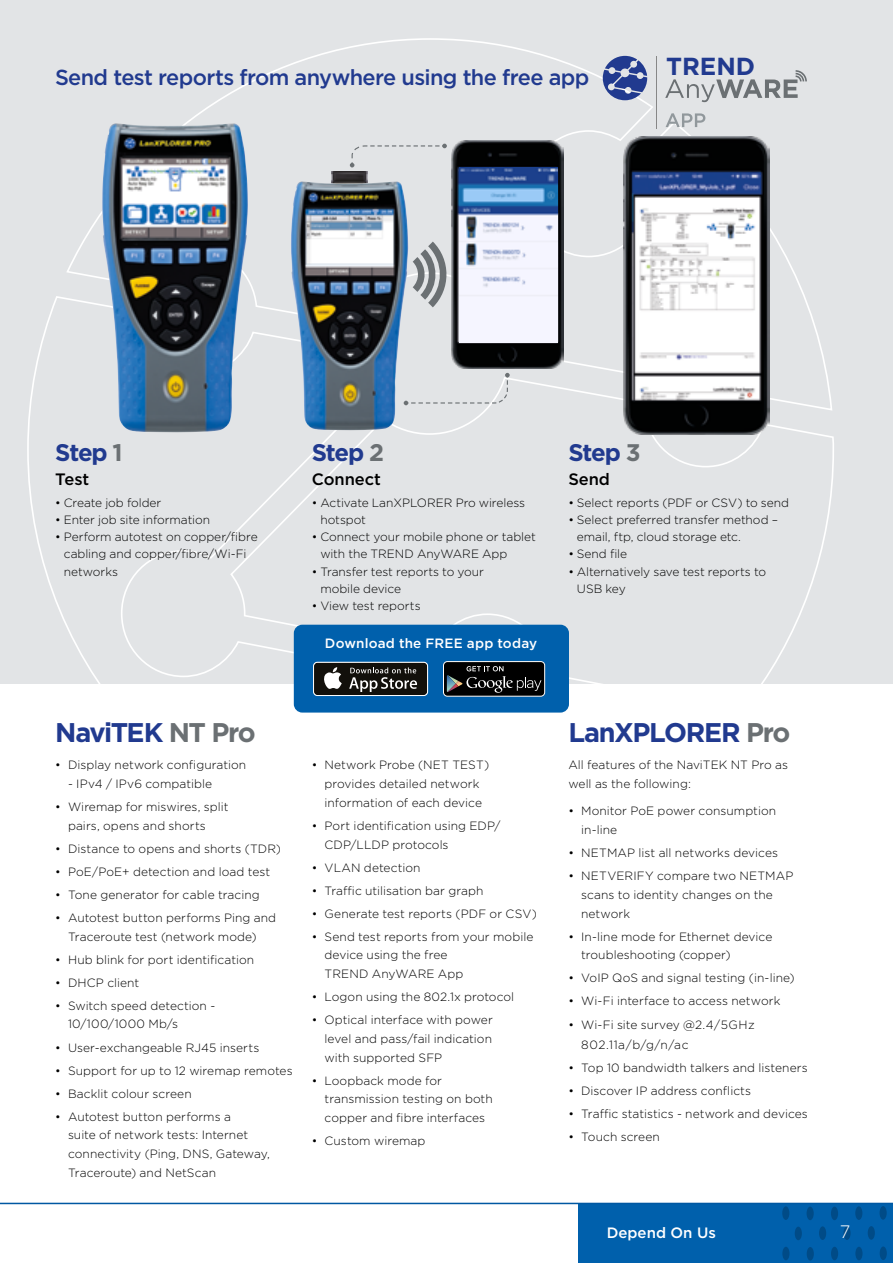
<style>
.page{position:relative;width:893px;height:1263px;background:#fff}
.page>*{position:absolute;margin:0;border:0;box-sizing:border-box;transform-origin:0 0}
.t1{font:700 27px "Gotham";letter-spacing:-.055em;color:#213a8f}
.t2{font:700 24.6px "Gotham";color:#213a8f}
.t3{font:700 24px "Gotham";letter-spacing:-.055em;color:#213a8f}
.t4{font:500 21.75px "Gotham";letter-spacing:-.03em;color:#213a8f}
.t5{font:300 18px "Gotham";color:#fff}
.t6{font:500 16.5px "Gotham";letter-spacing:-.005em;color:#000}
.t7{font:500 15px "Gotham";color:#fff}
.t8{font:500 13.5px "Gotham";letter-spacing:.015em;color:#fff}
.t9{font:300 12px/18.8px "Gotham";color:#000}
.s1{color:#6b7073}
</style>
<div class="page">
<div style="left:0;top:0;width:893px;height:683px;background:#e2e4e6"></div>
<svg style="left:26px;top:38px;width:809px;height:675px"></svg>
<svg style="left:603px;top:56px;width:44px;height:44px"></svg>
<hr style="left:656px;top:56px;width:1px;height:73px;background:#878787">
<svg style="left:665px;top:70px;width:142px;height:32px"></svg>
<svg style="left:666px;top:113px;width:39px;height:14px"></svg>
<div style="left:578px;top:1203px;width:315px;height:60px;background:#0060ac"></div>
<div style="left:782px;top:1247px;width:7px;height:13px;background:#004b87;border-radius:50%"></div>
<div style="left:782px;top:1206px;width:7px;height:14px;background:#004b87;border-radius:50%"></div>
<div style="left:795px;top:1226px;width:7px;height:14px;background:#004b87;border-radius:50%"></div>
<div style="left:807px;top:1247px;width:7px;height:13px;background:#004b87;border-radius:50%"></div>
<div style="left:819px;top:1226px;width:7px;height:14px;background:#004b87;border-radius:50%"></div>
<div style="left:831px;top:1247px;width:7px;height:13px;background:#004b87;border-radius:50%"></div>
<div style="left:843px;top:1226px;width:8px;height:14px;background:#004b87;border-radius:50%"></div>
<div style="left:855px;top:1247px;width:7px;height:13px;background:#004b87;border-radius:50%"></div>
<div style="left:807px;top:1206px;width:7px;height:14px;background:#004b87;border-radius:50%"></div>
<div style="left:831px;top:1206px;width:7px;height:14px;background:#004b87;border-radius:50%"></div>
<div style="left:855px;top:1206px;width:7px;height:14px;background:#004b87;border-radius:50%"></div>
<div style="left:868px;top:1226px;width:7px;height:14px;background:#004b87;border-radius:50%"></div>
<div style="left:880px;top:1246px;width:7px;height:14px;background:#004b87;border-radius:50%"></div>
<div style="left:879px;top:1206px;width:8px;height:14px;background:#004b87;border-radius:50%"></div>
<hr style="left:0;top:1203px;width:893px;height:1px;background:#0058a2">
<div style="left:294px;top:625px;width:275px;height:87px;background:#0060ac;border-radius:9px"></div>
<svg style="left:313px;top:662px;width:115px;height:34px;background:#3f3d3a"></svg>
<div style="left:313px;top:662px;width:115px;height:34px;border:1px solid #fff;border-radius:4px"></div>
<svg style="left:443px;top:661px;width:102px;height:35px;background:#1f2020"></svg>
<div style="left:443px;top:661px;width:102px;height:35px;border:1px solid #fff;border-radius:4px"></div>
<img style="left:102px;top:123px;width:146px;height:309px">
<img style="left:624px;top:136px;width:146px;height:299px">
<svg style="left:413px;top:242px;width:38px;height:65px"></svg>
<svg style="left:408px;top:373px;width:102px;height:32px"></svg>
<svg style="left:350px;top:144px;width:97px;height:23px"></svg>
<img style="left:452px;top:140px;width:112px;height:229px">
<img style="left:332px;top:171px;width:36px;height:10px">
<img style="left:291px;top:181px;width:117px;height:249px">
<img style="left:459px;top:168px;width:98px;height:174px">
<h3 class="t4" style="left:55px;top:64px;width:536px">Send test reports from anywhere using the free app</h3>
<h2 class="t2" style="left:666px;top:50px;width:91px">TREND</h2>
<h3 class="t3" style="left:55px;top:437px;width:69px">Step <span class="s1">1</span></h3>
<h3 class="t6" style="left:55px;top:468px;width:36px">Test</h3>
<p class="t9" style="left:55px;top:493px;width:108px">• Create job folder</p>
<p class="t9" style="left:55px;top:510px;width:156px">• Enter job site information</p>
<p class="t9" style="left:64px;top:528px;width:195px;line-height:17.2px;text-indent:-9px">• Perform autotest on copper/fibre cabling and copper/fibre/Wi-Fi networks</p>
<h3 class="t3" style="left:312px;top:437px;width:74px">Step <span class="s1">2</span></h3>
<h3 class="t6" style="left:312px;top:468px;width:71px">Connect</h3>
<p class="t9" style="left:320px;top:493px;width:206px;line-height:17.2px;text-indent:-9px">• Activate LanXPLORER Pro wireless hotspot</p>
<p class="t9" style="left:320px;top:528px;width:217px;line-height:17.2px;text-indent:-9px">• Connect your mobile phone or tablet with the TREND AnyWARE App</p>
<p class="t9" style="left:320px;top:562px;width:165px;line-height:17.2px;text-indent:-9px">• Transfer test reports to your mobile device</p>
<p class="t9" style="left:312px;top:596px;width:110px">• View test reports</p>
<p class="t8" style="left:325px;top:635px;width:214px">Download the FREE app today</p>
<h1 class="t1" style="left:55px;top:715px;width:202px">NaviTEK <span class="s1">NT Pro</span></h1>
<p class="t9" style="left:55px;top:755px;width:193px">• Display network configuration</p>
<p class="t9" style="left:68px;top:774px;width:146px">- IPv4 / IPv6 compatible</p>
<p class="t9" style="left:68px;top:797px;width:162px;text-indent:-13px">• Wiremap for miswires, split pairs, opens and shorts</p>
<p class="t9" style="left:55px;top:839px;width:227px">• Distance to opens and shorts (TDR)</p>
<p class="t9" style="left:55px;top:862px;width:217px">• PoE/PoE+ detection and load test</p>
<p class="t9" style="left:55px;top:885px;width:206px">• Tone generator for cable tracing</p>
<p class="t9" style="left:55px;top:908px;width:222px;text-align:center">• Autotest button performs Ping and<br>Traceroute test (network mode)</p>
<p class="t9" style="left:55px;top:950px;width:200px">• Hub blink for port identification</p>
<p class="t9" style="left:55px;top:973px;width:86px">• DHCP client</p>
<p class="t9" style="left:68px;top:996px;width:149px;text-indent:-13px">• Switch speed detection -<br>10/100/1000 Mb/s</p>
<p class="t9" style="left:55px;top:1037px;width:206px">• User-exchangeable RJ45 inserts</p>
<p class="t9" style="left:55px;top:1060px;width:239px">• Support for up to 12 wiremap remotes</p>
<p class="t9" style="left:55px;top:1083px;width:138px">• Backlit colour screen</p>
<p class="t9" style="left:68px;top:1106px;width:203px;text-indent:-13px">• Autotest button performs a<br>suite of network tests: Internet connectivity (Ping, DNS, Gateway,<br>Traceroute) and NetScan</p>
<p class="t9" style="left:312px;top:755px;width:179px;text-align:center">• Network Probe (NET TEST) provides detailed network information of each device</p>
<p class="t9" style="left:325px;top:816px;width:177px;text-indent:-13px">• Port identification using EDP/<br>CDP/LLDP protocols</p>
<p class="t9" style="left:312px;top:858px;width:110px">• VLAN detection</p>
<p class="t9" style="left:312px;top:881px;width:173px">• Traffic utilisation bar graph</p>
<p class="t9" style="left:312px;top:904px;width:227px">• Generate test reports (PDF or CSV)</p>
<p class="t9" style="left:325px;top:927px;width:210px;text-indent:-13px">• Send test reports from your mobile device using the free<br>TREND AnyWARE App</p>
<p class="t9" style="left:312px;top:987px;width:204px">• Logon using the 802.1x protocol</p>
<p class="t9" style="left:325px;top:1010px;width:170px;text-align:justify;text-indent:-13px">• Optical interface with power level and pass/fail indication with supported SFP</p>
<p class="t9" style="left:325px;top:1071px;width:170px;text-indent:-13px">• Loopback mode for transmission testing on both copper and fibre interfaces</p>
<p class="t9" style="left:312px;top:1131px;width:115px">• Custom wiremap</p>
<h3 class="t3" style="left:568px;top:437px;width:74px">Step <span class="s1">3</span></h3>
<h3 class="t6" style="left:568px;top:468px;width:43px">Send</h3>
<p class="t9" style="left:568px;top:493px;width:222px">• Select reports (PDF or CSV) to send</p>
<p class="t9" style="left:577px;top:511px;width:203px;line-height:17.2px;text-indent:-9px">• Select preferred transfer method – email, ftp, cloud storage etc.</p>
<p class="t9" style="left:568px;top:544px;width:60px">• Send file</p>
<p class="t9" style="left:577px;top:562px;width:191px;line-height:17.2px;text-indent:-9px">• Alternatively save test reports to<br>USB key</p>
<h1 class="t1" style="left:568px;top:715px;width:224px">LanXPLORER <span class="s1">Pro</span></h1>
<p class="t9" style="left:568px;top:755px;width:221px">All features of the NaviTEK NT Pro as well as the following:</p>
<p class="t9" style="left:581px;top:801px;width:196px;text-indent:-13px">• Monitor PoE power consumption in-line</p>
<p class="t9" style="left:568px;top:843px;width:211px">• NETMAP list all networks devices</p>
<p class="t9" style="left:581px;top:866px;width:214px;text-indent:-13px">• NETVERIFY compare two NETMAP scans to identity changes on the network</p>
<p class="t9" style="left:581px;top:927px;width:193px;text-indent:-13px">• In-line mode for Ethernet device troubleshooting (copper)</p>
<p class="t9" style="left:568px;top:968px;width:228px">• VoIP QoS and signal testing (in-line)</p>
<p class="t9" style="left:568px;top:991px;width:214px">• Wi-Fi interface to access network</p>
<p class="t9" style="left:581px;top:1015px;width:175px;line-height:19.5px;text-indent:-13px">• Wi-Fi site survey @2.4/5GHz<br>802.11a/b/g/n/ac</p>
<p class="t9" style="left:568px;top:1058px;width:241px">• Top 10 bandwidth talkers and listeners</p>
<p class="t9" style="left:568px;top:1081px;width:184px">• Discover IP address conflicts</p>
<p class="t9" style="left:568px;top:1104px;width:241px">• Traffic statistics - network and devices</p>
<p class="t9" style="left:568px;top:1127px;width:93px">• Touch screen</p>
<p class="t7" style="left:607px;top:1222px;width:111px">Depend On Us</p>
<h3 class="t5" style="left:840px;top:1220px;width:12px">7</h3>
</div>
